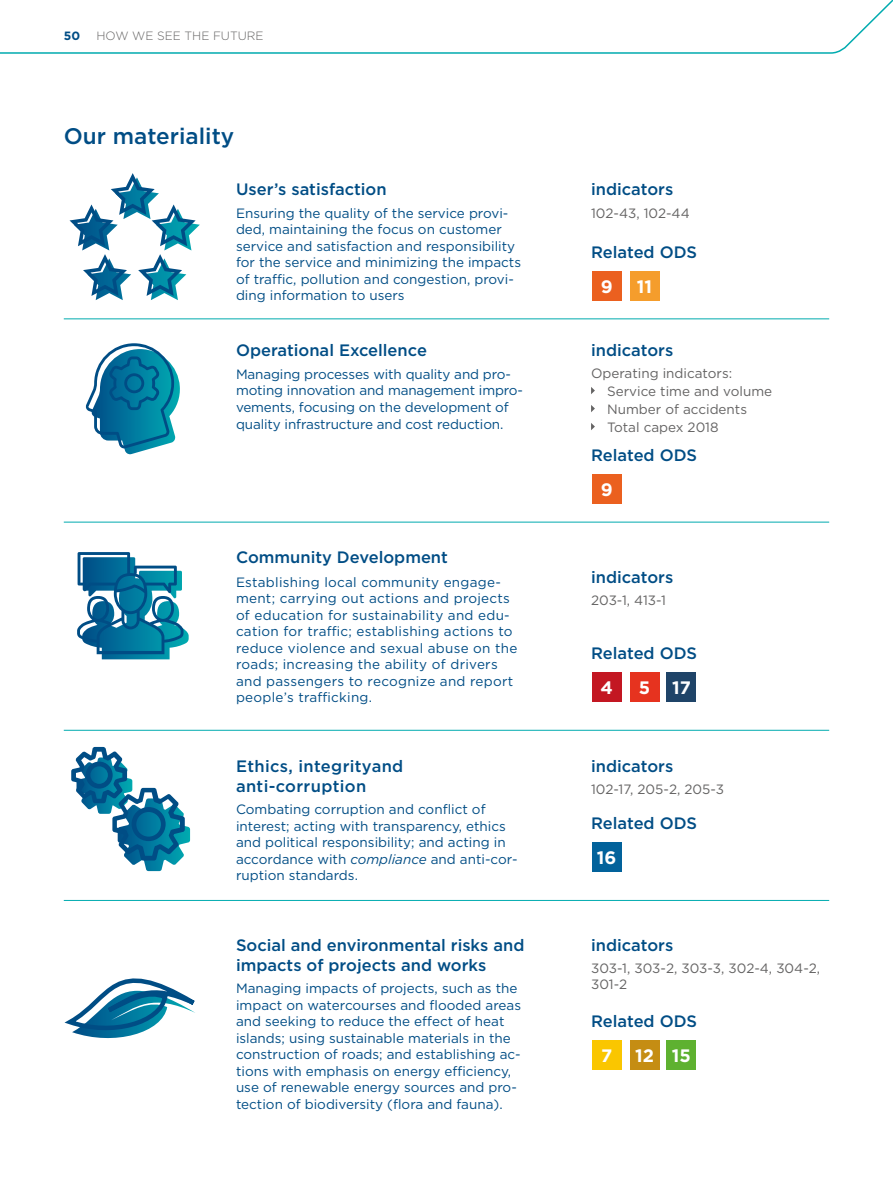
<style>
.page{position:relative;width:893px;height:1191px;background:#fff}
.page>*{position:absolute;margin:0;border:0;box-sizing:border-box;transform-origin:0 0}
.t1{font:500 22.5px "Gotham";color:#004d85}
.t2{font:700 18px "Gotham";color:#fff}
.t3{font:500 16.5px/19.8px "Gotham";color:#004d85}
.t4{font:500 16.5px/19.8px "Gotham";letter-spacing:.02em;color:#004d85}
.t5{font:13.5px/16.5px "Gotham";color:#004d85}
.t6{font:13.5px/16.5px "Gotham";letter-spacing:.02em;color:#004d85}
.t7{font:13.5px/18px "Gotham";color:#646363}
.t8{font:300 12px "Gotham";color:#646363}
.t9{font:700 12px "Gotham";color:#004d85}
.s1{font-style:italic}
</style>
<div class="page">
<svg style="left:591px;top:387px;width:4px;height:7px"></svg>
<svg style="left:591px;top:405px;width:4px;height:7px"></svg>
<svg style="left:591px;top:423px;width:4px;height:7px"></svg>
<div style="left:592px;top:271px;width:30px;height:29px;background:#eb601f"></div>
<div style="left:592px;top:474px;width:30px;height:29px;background:#eb601f"></div>
<div style="left:592px;top:672px;width:30px;height:30px;background:#c31722"></div>
<div style="left:592px;top:842px;width:30px;height:30px;background:#02629b"></div>
<div style="left:630px;top:672px;width:29px;height:30px;background:#e6331f"></div>
<div style="left:666px;top:672px;width:30px;height:30px;background:#1f4468"></div>
<div style="left:630px;top:271px;width:29px;height:29px;background:#f59d2c"></div>
<hr style="left:64px;top:318px;width:765px;height:1px;background:#00abaf">
<hr style="left:64px;top:522px;width:765px;height:1px;background:#00abaf">
<hr style="left:64px;top:730px;width:765px;height:1px;background:#00abaf">
<hr style="left:64px;top:900px;width:765px;height:1px;background:#00abaf">
<div style="left:592px;top:1040px;width:30px;height:29px;background:#fac600"></div>
<div style="left:630px;top:1040px;width:29px;height:29px;background:#c58d13"></div>
<div style="left:666px;top:1040px;width:30px;height:29px;background:#5eb130"></div>
<svg style="left:70px;top:173px;width:130px;height:127px"></svg>
<svg style="left:86px;top:343px;width:94px;height:111px"></svg>
<svg style="left:77px;top:552px;width:112px;height:107px"></svg>
<svg style="left:71px;top:747px;width:119px;height:124px"></svg>
<svg style="left:64px;top:978px;width:131px;height:61px"></svg>
<svg style="left:0;top:0;width:893px;height:54px"></svg>
<p class="t9" style="left:64px;top:28px;width:18px">50</p>
<p class="t8" style="left:97px;top:29px;width:169px">HOW WE SEE THE FUTURE</p>
<h1 class="t1" style="left:64px;top:122px;width:172px">Our materiality</h1>
<p class="t3" style="left:236px;top:179px;width:152px">User’s satisfaction</p>
<p class="t5" style="left:236px;top:205px;width:287px">Ensuring the quality of the service provi&shy;ded, maintaining the focus on customer service and satisfaction and responsibility for the service and minimizing the impacts of traffic, pollution and congestion, provi&shy;ding information to users</p>
<p class="t3" style="left:236px;top:340px;width:192px">Operational Excellence</p>
<p class="t5" style="left:236px;top:366px;width:288px">Managing processes with quality and pro&shy;moting innovation and management impro&shy;vements, focusing on the development of quality infrastructure and cost reduction.</p>
<p class="t3" style="left:236px;top:547px;width:213px">Community Development</p>
<p class="t6" style="left:236px;top:573px;width:283px">Establishing local community engage&shy;ment; carrying out actions and projects of education for sustainability and edu&shy;cation for traffic; establishing actions to reduce violence and sexual abuse on the roads; increasing the ability of drivers and passengers to recognize and report people’s trafficking.</p>
<p class="t4" style="left:236px;top:756px;width:169px">Ethics, integrityand anti-corruption</p>
<p class="t5" style="left:236px;top:801px;width:283px">Combating corruption and conflict of interest; acting with transparency, ethics and political responsibility; and acting in accordance with <span class="s1">compliance</span> and anti-cor&shy;ruption standards.</p>
<p class="t3" style="left:236px;top:934px;width:290px">Social and environmental risks and impacts of projects and works</p>
<p class="t5" style="left:236px;top:979px;width:287px">Managing impacts of projects, such as the impact on watercourses and flooded areas and seeking to reduce the effect of heat islands; using sustainable materials in the construction of roads; and establishing ac&shy;tions with emphasis on energy efficiency, use of renewable energy sources and pro&shy;tection of biodiversity (flora and fauna).</p>
<p class="t3" style="left:591px;top:179px;width:84px">indicators</p>
<p class="t7" style="left:591px;top:204px;width:100px">102-43, 102-44</p>
<p class="t3" style="left:591px;top:242px;width:107px">Related ODS</p>
<h2 class="t2" style="left:601px;top:274px;width:13px">9</h2>
<h2 class="t2" style="left:637px;top:274px;width:17px">11</h2>
<p class="t3" style="left:591px;top:340px;width:84px">indicators</p>
<p class="t7" style="left:607px;top:364px;width:167px;text-indent:-16px">Operating indicators:<br>Service time and volume<br>Number of accidents<br>Total capex 2018</p>
<p class="t3" style="left:591px;top:445px;width:107px">Related ODS</p>
<h2 class="t2" style="left:601px;top:477px;width:13px">9</h2>
<p class="t3" style="left:591px;top:567px;width:84px">indicators</p>
<p class="t7" style="left:591px;top:591px;width:77px">203-1, 413-1</p>
<p class="t3" style="left:591px;top:643px;width:107px">Related ODS</p>
<h2 class="t2" style="left:600px;top:676px;width:14px">4</h2>
<h2 class="t2" style="left:639px;top:676px;width:53px">5 17</h2>
<p class="t3" style="left:591px;top:756px;width:84px">indicators</p>
<p class="t7" style="left:591px;top:779px;width:135px">102-17, 205-2, 205-3</p>
<p class="t3" style="left:591px;top:813px;width:107px">Related ODS</p>
<h2 class="t2" style="left:597px;top:846px;width:21px">16</h2>
<p class="t3" style="left:591px;top:934px;width:84px">indicators</p>
<p class="t7" style="left:591px;top:959px;width:231px;line-height:16.5px">303-1, 303-2, 303-3, 302-4, 304-2,<br>301-2</p>
<p class="t3" style="left:591px;top:1011px;width:107px">Related ODS</p>
<h2 class="t2" style="left:601px;top:1043px;width:13px">7</h2>
<h2 class="t2" style="left:635px;top:1043px;width:57px">12 15</h2>
</div>
